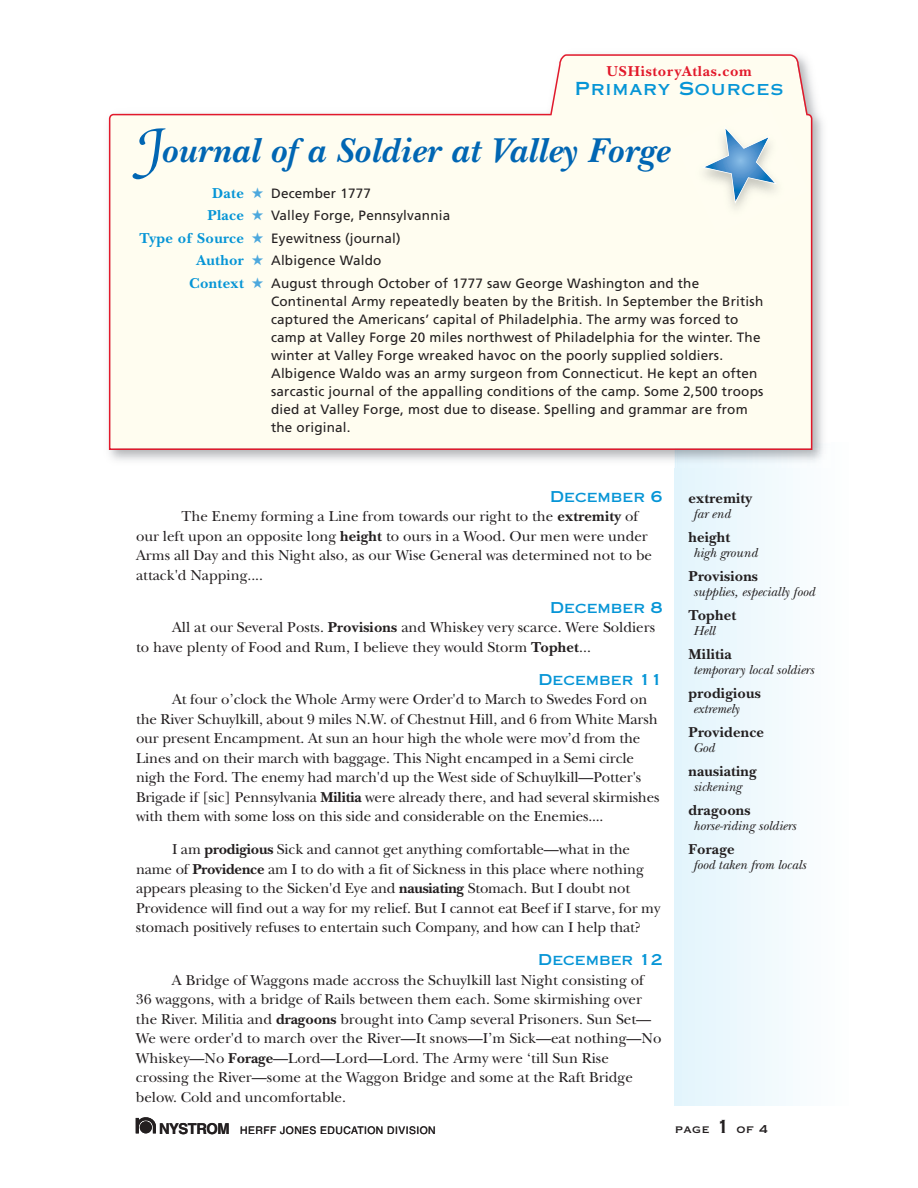
<style>
.page{position:relative;width:918px;height:1188px;background:#fff}
.page>*{position:absolute;margin:0;border:0;box-sizing:border-box;transform-origin:0 0}
.t1{font:italic 700 36px "New Baskerville";letter-spacing:.015em;color:#0166b3}
.t2{font:18px "Copperplate Gothic Std 31 AB";letter-spacing:.05em;color:#0695d6}
.t3{font:15px/19.5px "New Baskerville";letter-spacing:-.01em;color:#231f20}
.t4{font:700 15px "New Baskerville";letter-spacing:.015em;color:#231f20}
.t5{font:15px "Copperplate Gothic Std 31 AB";color:#0695d6}
.t6{font:700 15px "New Baskerville";letter-spacing:.05em;color:#e2192b}
.t7{font:15px "Copperplate Gothic Std 31 BC";letter-spacing:.015em;color:#231f20}
.t8{font:13.5px/18px "Frutiger";letter-spacing:.015em;color:#231f20}
.t9{font:italic 13.5px "New Baskerville";color:#231f20}
.t10{font:10.5px "Helvetica";letter-spacing:.045em;color:#231f20}
.s1{font-family:"Poetica Supp Swash Caps II";font-weight:400;font-style:normal;font-size:72px}
.s2{font-family:"New Baskerville";font-weight:700;font-size:15px;color:#0695d6}
.s3{color:#4da8dd}
.s4{font-weight:700}
.s5{font-weight:700;font-size:15px}
.s6{font-family:"Copperplate Gothic Std 31 AB";font-size:18px}
</style>
<div class="page">
<div style="left:675px;top:442px;width:174px;height:663px;background:linear-gradient(to right,#e2f4fc,#fefefe)"></div>
<img style="left:108px;top:86px;width:722px;height:382px">
<svg style="left:109px;top:54px;width:703px;height:396px"></svg>
<svg style="left:136px;top:1117px;width:20px;height:16px"></svg>
<div style="left:140px;top:1121px;width:12px;height:12px;background:#231f20;border-radius:50%"></div>
<div style="left:674px;top:99px;width:135px;height:135px;background:#fffdf0"></div>
<svg style="left:702px;top:126px;width:75px;height:78px"></svg>
<p class="t6" style="left:606px;top:62px;width:147px">USHistoryAtlas.com</p>
<p class="t2" style="left:575px;top:82px;width:210px">Primary Sources</p>
<h1 class="t1" style="left:136px;top:128px;width:535px"><span class="s1">J</span>ournal of a Soldier at Valley Forge</h1>
<p class="t8" style="left:212px;top:185px;width:160px"><span class="s2">Date</span> <span class="s3">★</span> December 1777</p>
<p class="t8" style="left:207px;top:208px;width:244px"><span class="s2">Place</span> <span class="s3">★</span> Valley Forge, Pennsylvannia</p>
<p class="t8" style="left:140px;top:230px;width:263px"><span class="s2">Type of Source</span> <span class="s3">★</span> Eyewitness (journal)</p>
<p class="t8" style="left:196px;top:253px;width:187px"><span class="s2">Author</span> <span class="s3">★</span> Albigence Waldo</p>
<p class="t8" style="left:189px;top:275px;width:512px"><span class="s2">Context</span> <span class="s3">★</span> August through October of 1777 saw George Washington and the</p>
<p class="t8" style="left:271px;top:293px;width:494px">Continental Army repeatedly beaten by the British. In September the British captured the Americans’ capital of Philadelphia. The army was forced to camp at Valley Forge 20 miles northwest of Philadelphia for the winter. The winter at Valley Forge wreaked havoc on the poorly supplied soldiers.<br>Albigence Waldo was an army surgeon from Connecticut. He kept an often sarcastic journal of the appalling conditions of the camp. Some 2,500 troops died at Valley Forge, most due to disease. Spelling and grammar are from the original.</p>
<p class="t5" style="left:550px;top:491px;width:114px">December 6</p>
<p class="t3" style="left:136px;top:509px;width:517px;text-indent:46px">The Enemy forming a Line from towards our right to the <span class="s4">extremity</span> of our left upon an opposite long <span class="s4">height</span> to ours in a Wood. Our men were under Arms all Day and this Night also, as our Wise General was determined not to be attack'd Napping....</p>
<p class="t5" style="left:550px;top:602px;width:114px">December 8</p>
<p class="t3" style="left:136px;top:620px;width:521px;text-indent:36px">All at our Several Posts. <span class="s4">Provisions</span> and Whiskey very scarce. Were Soldiers to have plenty of Food and Rum, I believe they would Storm <span class="s4">Tophet</span>...</p>
<p class="t5" style="left:538px;top:674px;width:126px">December 11</p>
<p class="t3" style="left:136px;top:692px;width:525px;text-indent:36px">At four o’clock the Whole Army were Order'd to March to Swedes Ford on the River Schuylkill, about 9 miles N.W. of Chestnut Hill, and 6 from White Marsh our present Encampment. At sun an hour high the whole were mov’d from the Lines and on their march with baggage. This Night encamped in a Semi circle nigh the Ford. The enemy had march'd up the West side of Schuylkill—Potter's Brigade if [sic] Pennsylvania <span class="s4">Militia</span> were already there, and had several skirmishes with them with some loss on this side and considerable on the Enemies....</p>
<p class="t3" style="left:136px;top:842px;width:526px;text-indent:36px">I am <span class="s4">prodigious</span> Sick and cannot get anything comfortable—what in the name of <span class="s4">Providence</span> am I to do with a fit of Sickness in this place where nothing appears pleasing to the Sicken'd Eye and <span class="s4">nausiating</span> Stomach. But I doubt not Providence will find out a way for my relief. But I cannot eat Beef if I starve, for my stomach positively refuses to entertain such Company, and how can I help that?</p>
<p class="t5" style="left:538px;top:954px;width:126px">December 12</p>
<p class="t3" style="left:136px;top:972px;width:527px;text-indent:36px">A Bridge of Waggons made accross the Schuylkill last Night consisting of 36 waggons, with a bridge of Rails between them each. Some skirmishing over the River. Militia and <span class="s4">dragoons</span> brought into Camp several Prisoners. Sun Set— We were order'd to march over the River—It snows—I’m Sick—eat nothing—No Whiskey—No <span class="s4">Forage</span>—Lord—Lord—Lord. The Army were ‘till Sun Rise crossing the River—some at the Waggon Bridge and some at the Raft Bridge below. Cold and uncomfortable.</p>
<p class="t10" style="left:159px;top:1126px;width:278px"><span class="s5">NYSTROM</span> HERFF JONES EDUCATION DIVISION</p>
<p class="t4" style="left:688px;top:489px;width:65px">extremity</p>
<p class="t9" style="left:693px;top:509px;width:39px">far end</p>
<p class="t4" style="left:688px;top:528px;width:43px">height</p>
<p class="t9" style="left:693px;top:548px;width:66px">high ground</p>
<p class="t4" style="left:688px;top:567px;width:71px">Provisions</p>
<p class="t9" style="left:693px;top:587px;width:123px">supplies, especially food</p>
<p class="t4" style="left:688px;top:606px;width:49px">Tophet</p>
<p class="t9" style="left:693px;top:626px;width:24px">Hell</p>
<p class="t4" style="left:688px;top:645px;width:45px">Militia</p>
<p class="t9" style="left:693px;top:665px;width:123px">temporary local soldiers</p>
<p class="t4" style="left:688px;top:684px;width:74px">prodigious</p>
<p class="t9" style="left:693px;top:704px;width:48px">extremely</p>
<p class="t4" style="left:688px;top:723px;width:77px">Providence</p>
<p class="t9" style="left:693px;top:743px;width:23px">God</p>
<p class="t4" style="left:688px;top:762px;width:70px">nausiating</p>
<p class="t9" style="left:693px;top:782px;width:50px">sickening</p>
<p class="t4" style="left:688px;top:801px;width:64px">dragoons</p>
<p class="t9" style="left:693px;top:821px;width:105px">horse-riding soldiers</p>
<p class="t4" style="left:688px;top:840px;width:48px">Forage</p>
<p class="t9" style="left:693px;top:860px;width:115px">food taken from locals</p>
<p class="t7" style="left:675px;top:1119px;width:95px">page <span class="s6">1</span> of 4</p>
</div>
